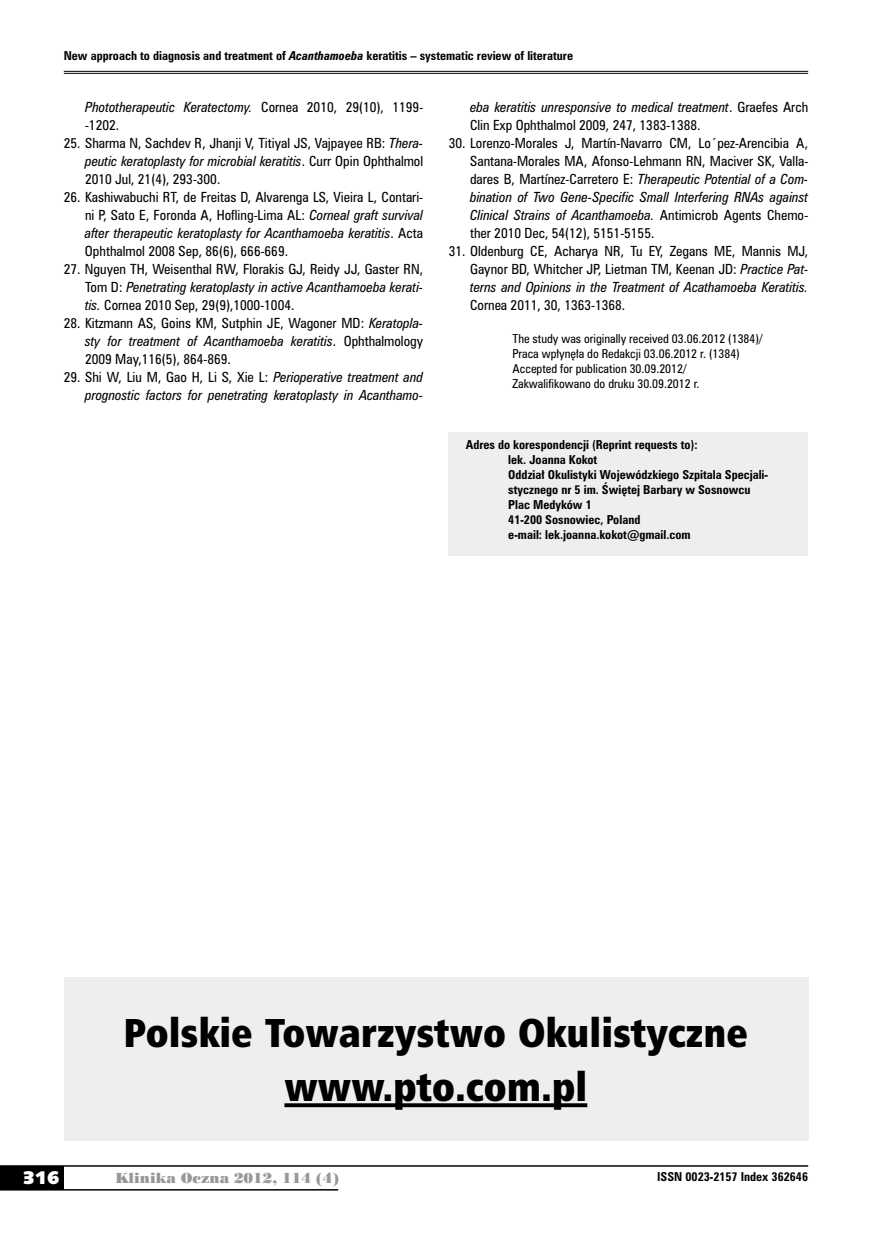
<style>
.page{position:relative;width:872px;height:1234px;background:#fff}
.page>*{position:absolute;margin:0;border:0;box-sizing:border-box;transform-origin:0 0}
.t1{font:39px/54px "Humnst 777 X Blk Cn PL";color:#000;text-align:center}
.t2{font:18px "Humanst 531 U Blk PL";color:#fff}
.t3{font:13.5px "Poster Bodoni PL";color:#98989c}
.t4{font:12.75px/18px "Zurich Cn PL";color:#000;text-align:justify}
.t5{font:italic 12.75px/18px "Zurich Cn PL";color:#000;text-align:right}
.t6{font:700 11.25px/15px "Zurich Cn PL";color:#000}
.t7{font:11.25px/15px "Zurich Cn PL";color:#000}
.s1{font-style:italic}
.s2{font-style:normal}
</style>
<div class="page">
<div style="left:0;top:1165px;width:64px;height:24px;background:#000"></div>
<hr style="left:0;top:1164px;width:808px;height:2px;background:#000">
<hr style="left:0;top:1188px;width:338px;height:2px;background:#000">
<hr style="left:64px;top:71px;width:744px;height:1px;background:#000">
<hr style="left:64px;top:73px;width:744px;height:1px;background:#000">
<div style="left:449px;top:432px;width:359px;height:123px;background:#edeeef"></div>
<div style="left:64px;top:976px;width:744px;height:164px;background:#edeeef"></div>
<svg style="left:284px;top:1103px;width:303px;height:3px"></svg>
<p class="t6" style="left:64px;top:48px;width:511px">New approach to diagnosis and treatment of <span class="s1">Acanthamoeba</span> keratitis – systematic review of literature</p>
<p class="t4" style="left:85px;top:97px;width:337px"><span class="s1">Phototherapeutic Keratectomy.</span> Cornea 2010, 29(10), 1199- -1202.</p>
<p class="t4" style="left:85px;top:133px;width:340px;text-indent:-21px">25. Sharma N, Sachdev R, Jhanji V, Titiyal JS, Vajpayee RB: <span class="s1">Thera&shy;peutic keratoplasty for microbial keratitis</span>. Curr Opin Ophthalmol 2010 Jul, 21(4), 293-300.</p>
<p class="t4" style="left:85px;top:187px;width:340px;text-indent:-21px">26. Kashiwabuchi RT, de Freitas D, Alvarenga LS, Vieira L, Contari&shy;ni P, Sato E, Foronda A, Hofling-Lima AL: <span class="s1">Corneal graft survival after therapeutic keratoplasty for Acanthamoeba keratitis</span>. Acta Ophthalmol 2008 Sep, 86(6), 666-669.</p>
<p class="t4" style="left:85px;top:259px;width:340px;text-indent:-21px">27. Nguyen TH, Weisenthal RW, Florakis GJ, Reidy JJ, Gaster RN, Tom D: <span class="s1">Penetrating keratoplasty in active Acanthamoeba kerati&shy;tis.</span> Cornea 2010 Sep, 29(9),1000-1004.</p>
<p class="t4" style="left:85px;top:313px;width:340px;text-indent:-21px">28. Kitzmann AS, Goins KM, Sutphin JE, Wagoner MD: <span class="s1">Keratopla&shy;sty for treatment of Acanthamoeba keratitis</span>. Ophthalmology 2009 May,116(5), 864-869.</p>
<p class="t5" style="left:64px;top:367px;width:361px"><span class="s2">29. Shi W, Liu M, Gao H, Li S, Xie L:</span> Perioperative treatment and prognostic factors for penetrating keratoplasty in Acanthamo-</p>
<p class="t6" style="left:508px;top:437px;width:261px;text-indent:-43px">Adres do korespondencji (Reprint requests to):<br>lek. Joanna Kokot<br>Oddział Okulistyki Wojewódzkiego Szpitala Specjali&shy;stycznego nr 5 im. Świętej Barbary w Sosnowcu Plac Medyków 1<br>41-200 Sosnowiec, Poland<br>e-mail: lek.joanna.kokot@gmail.com</p>
<p class="t4" style="left:470px;top:97px;width:340px"><span class="s1">eba keratitis unresponsive to medical treatment</span>. Graefes Arch<br>Clin Exp Ophthalmol 2009, 247, 1383-1388.</p>
<p class="t4" style="left:470px;top:133px;width:340px;text-indent:-21px">30. Lorenzo-Morales J, Martín-Navarro CM, Lo´pez-Arencibia A, Santana-Morales MA, Afonso-Lehmann RN, Maciver SK, Valla&shy;dares B, Martínez-Carretero E: <span class="s1">Therapeutic Potential of a Com&shy;bination of Two Gene-Specific Small Interfering RNAs against Clinical Strains of Acanthamoeba.</span> Antimicrob Agents Chemo&shy;ther 2010 Dec, 54(12), 5151-5155.</p>
<p class="t4" style="left:470px;top:241px;width:340px;text-indent:-21px">31. Oldenburg CE, Acharya NR, Tu EY, Zegans ME, Mannis MJ, Gaynor BD, Whitcher JP, Lietman TM, Keenan JD: <span class="s1">Practice Pat&shy;terns and Opinions in the Treatment of Acathamoeba Keratitis.</span></p>
<p class="t4" style="left:470px;top:295px;width:157px">Cornea 2011, 30, 1363-1368.</p>
<p class="t7" style="left:512px;top:331px;width:251px">The study was originally received 03.06.2012 (1384)/ Praca wpłynęła do Redakcji 03.06.2012 r. (1384)<br>Accepted for publication 30.09.2012/ Zakwalifikowano do druku 30.09.2012 r.</p>
<h1 class="t1" style="left:124px;top:1004px;width:626px">Polskie Towarzystwo Okulistyczne www.pto.com.pl</h1>
<h2 class="t2" style="left:23px;top:1165px;width:38px">316</h2>
<p class="t3" style="left:115px;top:1168px;width:225px">Klinika Oczna 2012, 114 (4)</p>
<p class="t6" style="left:657px;top:1168px;width:152px">ISSN 0023-2157 Index 362646</p>
</div>
